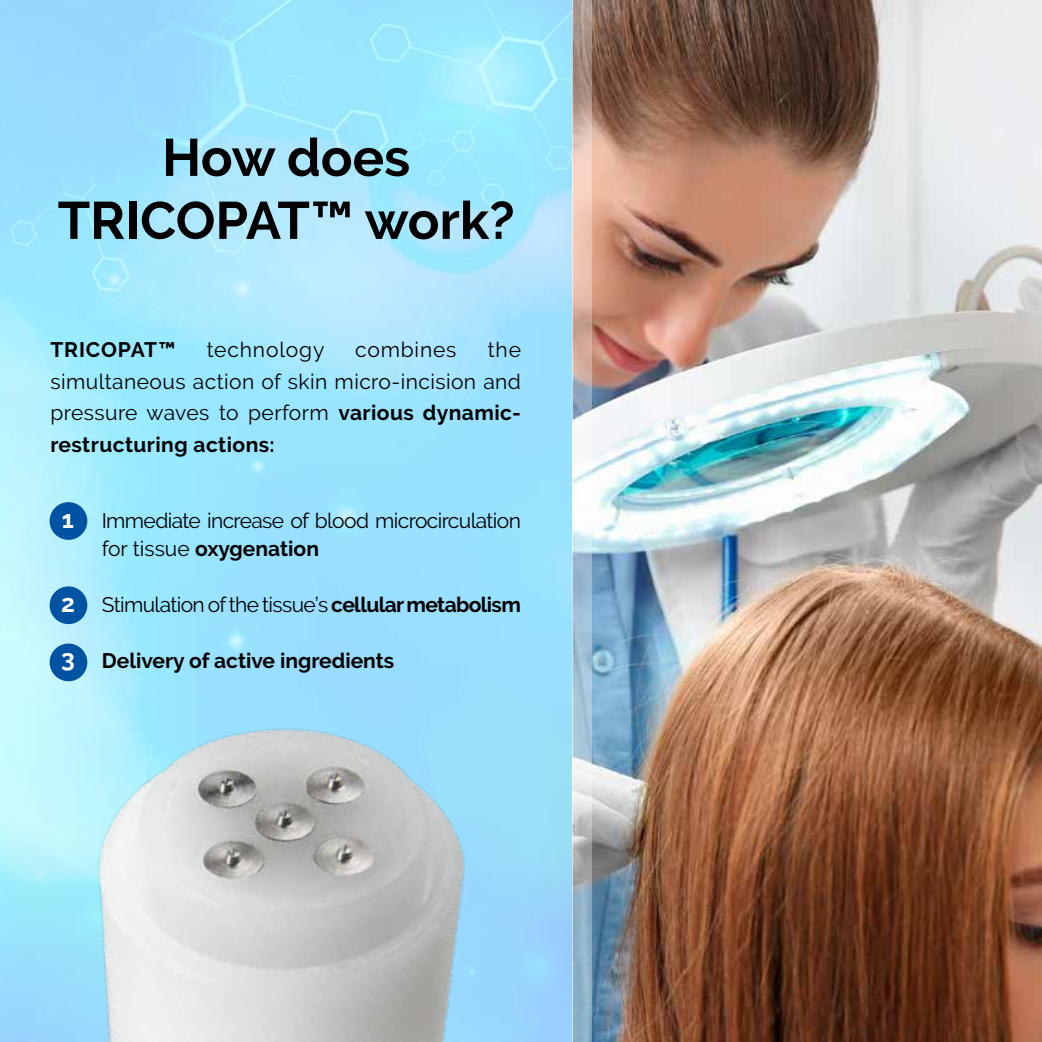
<style>
.page{position:relative;width:1042px;height:1042px;background:#fff}
.page>*{position:absolute;margin:0;border:0;box-sizing:border-box;transform-origin:0 0}
.t1{font:700 52.5px/63px "Raleway";color:#000;text-align:center}
.t2{font:700 24.5px "Raleway";color:#fff}
.t3{font:21px/31.5px "Raleway";letter-spacing:-.005em;color:#000;text-align:justify}
.t4{font:21px/28px "Raleway";letter-spacing:-.03em;color:#000}
.t5{font:700 21px "Raleway";color:#000}
.t6{font:21px "Raleway";letter-spacing:.04em;color:#000}
.t7{font:700 21px "Raleway";letter-spacing:.04em;color:#000}
.s1{font-weight:700}
</style>
<div class="page">
<img style="left:592px;top:0;width:450px;height:1042px">
<svg style="left:0;top:0;width:572px;height:555px;background:#a1e6fe"></svg>
<svg style="left:572px;top:0;width:20px;height:555px"></svg>
<div style="left:50px;top:502px;width:37px;height:38px;background:#0053a2;border-radius:50%"></div>
<img style="left:0;top:555px;width:640px;height:487px">
<h1 class="t1" style="left:58px;top:126px;width:458px">How does<br>TRICOPAT™ work?</h1>
<p class="t7" style="left:50px;top:338px;width:127px">TRICOPAT™</p>
<p class="t6" style="left:207px;top:337px;width:119px">technology</p>
<p class="t6" style="left:355px;top:337px;width:103px">combines</p>
<p class="t3" style="left:50px;top:334px;width:472px;text-indent:437px">the simultaneous action of skin micro-incision and pressure waves to perform <span class="s1">various dynamic&shy;restructuring actions:</span></p>
<p class="t2" style="left:62px;top:505px;width:14px">1</p>
<p class="t2" style="left:61px;top:589px;width:15px">2</p>
<p class="t2" style="left:61px;top:645px;width:15px">3</p>
<p class="t4" style="left:102px;top:506px;width:421px">Immediate increase of blood microcirculation for tissue <span class="s1">oxygenation</span></p>
<p class="t4" style="left:102px;top:590px;width:421px">Stimulation of the tissue’s <span class="s1">cellular metabolism</span></p>
<p class="t5" style="left:102px;top:648px;width:294px">Delivery of active ingredients</p>
</div>
